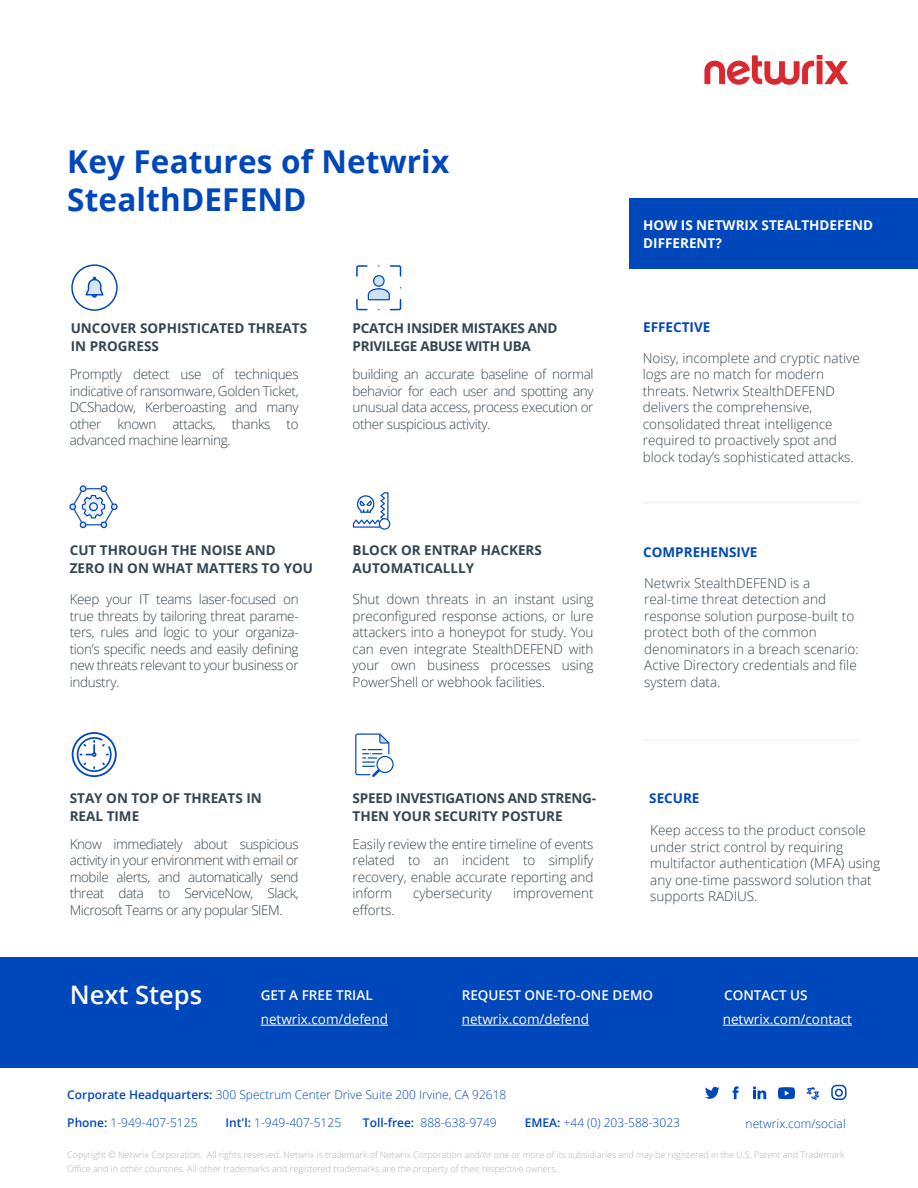
<style>
.page{position:relative;width:918px;height:1188px;background:#fff}
.page>*{position:absolute;margin:0;border:0;box-sizing:border-box;transform-origin:0 0}
.t1{font:700 31.5px/37.8px "Open Sans";letter-spacing:.005em;color:#0047bb}
.t2{font:600 25.5px "Open Sans";color:#fff}
.t3{font:300 13.5px/16.5px "Open Sans";color:#34454f;text-align:justify}
.t4{font:700 13.5px/18px "Open Sans";color:#34454f}
.t5{font:13.5px "Open Sans";color:#fff}
.t6{font:700 13.5px/18px "Open Sans";letter-spacing:-.025em;color:#34454f}
.t7{font:600 13.5px "Open Sans";color:#fff}
.t8{font:700 13.5px/18px "Open Sans";color:#fff}
.t9{font:700 13.5px "Open Sans";color:#0047bb}
.t10{font:300 12px "Open Sans";color:#0047bb}
.t11{font:300 9px/13.5px "Open Sans";color:#aab1b6}
.s1{font-weight:600}
</style>
<div class="page">
<div style="left:630px;top:198px;width:288px;height:70px;background:#0047bb"></div>
<svg style="left:85px;top:277px;width:19px;height:21px"></svg>
<div style="left:71px;top:264px;width:47px;height:47px;border:2px solid #0047bb;border-radius:50%"></div>
<hr style="left:643px;top:502px;width:218px;height:1px;background:#f2f2f2">
<hr style="left:643px;top:740px;width:218px;height:1px;background:#f2f2f2">
<div style="left:0;top:957px;width:918px;height:111px;background:#0047bb"></div>
<hr style="left:261px;top:1025px;width:127px;height:1px;background:#fff">
<hr style="left:462px;top:1025px;width:127px;height:1px;background:#fff">
<hr style="left:723px;top:1025px;width:129px;height:1px;background:#fff">
<svg style="left:753px;top:1086px;width:13px;height:13px"></svg>
<svg style="left:733px;top:1086px;width:6px;height:13px"></svg>
<svg style="left:705px;top:1087px;width:15px;height:12px"></svg>
<svg style="left:806px;top:1087px;width:13px;height:13px"></svg>
<div style="left:831px;top:1085px;width:16px;height:15px;border:2px solid #0047bb;border-radius:4px"></div>
<div style="left:835px;top:1089px;width:8px;height:8px;border:2px solid #0047bb;border-radius:50%"></div>
<svg style="left:778px;top:1087px;width:17px;height:12px"></svg>
<svg style="left:374px;top:276px;width:10px;height:10px"></svg>
<div style="left:373px;top:275px;width:12px;height:12px;border:1px solid #0047bb;border-radius:50%"></div>
<svg style="left:356px;top:265px;width:12px;height:12px"></svg>
<svg style="left:390px;top:265px;width:12px;height:12px"></svg>
<svg style="left:356px;top:287px;width:46px;height:24px"></svg>
<svg style="left:69px;top:485px;width:49px;height:44px"></svg>
<svg style="left:72px;top:732px;width:45px;height:45px"></svg>
<svg style="left:355px;top:733px;width:35px;height:44px"></svg>
<div style="left:376px;top:756px;width:18px;height:17px;border:1px solid #0047bb;border-radius:50%"></div>
<svg style="left:353px;top:492px;width:38px;height:38px"></svg>
<svg style="left:704px;top:55px;width:144px;height:30px"></svg>
<h1 class="t1" style="left:67px;top:142px;width:384px">Key Features of Netwrix<br>StealthDEFEND</h1>
<p class="t4" style="left:71px;top:318px;width:238px">UNCOVER SOPHISTICATED THREATS<br>IN PROGRESS</p>
<p class="t6" style="left:353px;top:318px;width:206px">PCATCH INSIDER MISTAKES AND<br>PRIVILEGE ABUSE WITH UBA</p>
<p class="t3" style="left:70px;top:366px;width:230px">Promptly detect use of techniques indicative of ransomware, Golden Ticket, DCShadow, Kerberoasting and many other known attacks, thanks to advanced machine learning.</p>
<p class="t3" style="left:353px;top:366px;width:242px">building an accurate baseline of normal behavior for each user and spotting any unusual data access, process execution or other suspicious activity.</p>
<p class="t4" style="left:70px;top:541px;width:245px">CUT THROUGH THE NOISE AND<br>ZERO IN ON WHAT MATTERS TO YOU</p>
<p class="t4" style="left:353px;top:541px;width:191px">BLOCK OR ENTRAP HACKERS<br>AUTOMATICALLLY</p>
<p class="t3" style="left:70px;top:591px;width:230px">Keep your IT teams laser-focused on true threats by tailoring threat parame&shy;ters, rules and logic to your organiza&shy;tion’s specific needs and easily defining new threats relevant to your business or industry.</p>
<p class="t3" style="left:353px;top:591px;width:242px">Shut down threats in an instant using preconfigured response actions, or lure attackers into a honeypot for study. You can even integrate StealthDEFEND with your own business processes using PowerShell or webhook facilities.</p>
<p class="t4" style="left:70px;top:789px;width:194px">STAY ON TOP OF THREATS IN<br>REAL TIME</p>
<p class="t4" style="left:353px;top:789px;width:245px">SPEED INVESTIGATIONS AND STRENG-<br>THEN YOUR SECURITY POSTURE</p>
<p class="t3" style="left:70px;top:835px;width:230px">Know immediately about suspicious activity in your environment with email or mobile alerts, and automatically send threat data to ServiceNow, Slack, Microsoft Teams or any popular SIEM.</p>
<p class="t3" style="left:353px;top:835px;width:242px">Easily review the entire timeline of events related to an incident to simplify recovery, enable accurate reporting and inform</p>
<p class="t3" style="left:413px;top:884px;width:80px">cybersecurity</p>
<p class="t3" style="left:513px;top:884px;width:82px">improvement</p>
<p class="t3" style="left:353px;top:901px;width:43px">efforts.</p>
<p class="t8" style="left:643px;top:215px;width:231px">HOW IS NETWRIX STEALTHDEFEND<br>DIFFERENT?</p>
<p class="t9" style="left:643px;top:317px;width:69px">EFFECTIVE</p>
<p class="t3" style="left:643px;top:349px;width:219px;text-align:left">Noisy, incomplete and cryptic native logs are no match for modern threats. Netwrix StealthDEFEND delivers the comprehensive, consolidated threat intelligence required to proactively spot and block today’s sophisticated attacks.</p>
<p class="t9" style="left:643px;top:542px;width:116px">COMPREHENSIVE</p>
<p class="t3" style="left:644px;top:574px;width:216px;text-align:left">Netwrix StealthDEFEND is a real-time threat detection and response solution purpose-built to protect both of the common denominators in a breach scenario:<br>Active Directory credentials and file system data.</p>
<p class="t9" style="left:649px;top:788px;width:52px">SECURE</p>
<p class="t3" style="left:650px;top:822px;width:232px;text-align:left">Keep access to the product console under strict control by requiring multifactor authentication (MFA) using any one-time password solution that supports RADIUS.</p>
<h2 class="t2" style="left:70px;top:977px;width:134px">Next Steps</h2>
<p class="t7" style="left:462px;top:986px;width:193px">REQUEST ONE-TO-ONE DEMO</p>
<p class="t7" style="left:724px;top:986px;width:85px">CONTACT US</p>
<p class="t7" style="left:261px;top:986px;width:113px">GET A FREE TRIAL</p>
<p class="t5" style="left:261px;top:1010px;width:129px">netwrix.com/defend</p>
<p class="t5" style="left:462px;top:1010px;width:129px">netwrix.com/defend</p>
<p class="t5" style="left:723px;top:1010px;width:131px">netwrix.com/contact</p>
<p class="t10" style="left:67px;top:1087px;width:441px"><span class="s1">Corporate Headquarters:</span> 300 Spectrum Center Drive Suite 200 Irvine, CA 92618</p>
<p class="t10" style="left:67px;top:1114px;width:132px"><span class="s1">Phone:</span> 1-949-407-5125</p>
<p class="t10" style="left:226px;top:1114px;width:117px"><span class="s1">Int'l:</span> 1-949-407-5125</p>
<p class="t10" style="left:363px;top:1114px;width:135px"><span class="s1">Toll-free:</span> 888-638-9749</p>
<p class="t10" style="left:525px;top:1114px;width:157px"><span class="s1">EMEA:</span> +44 (0) 203-588-3023</p>
<p class="t10" style="left:746px;top:1116px;width:102px">netwrix.com/social</p>
<p class="t11" style="left:67px;top:1148px;width:779px">Copyright © Netwrix Corporation. All rights reserved. Netwrix is trademark of Netwrix Corporation and/or one or more of its subsidiaries and may be registered in the U.S. Patent and Trademark<br>Office and in other countries. All other trademarks and registered trademarks are the property of their respective owners.</p>
</div>
